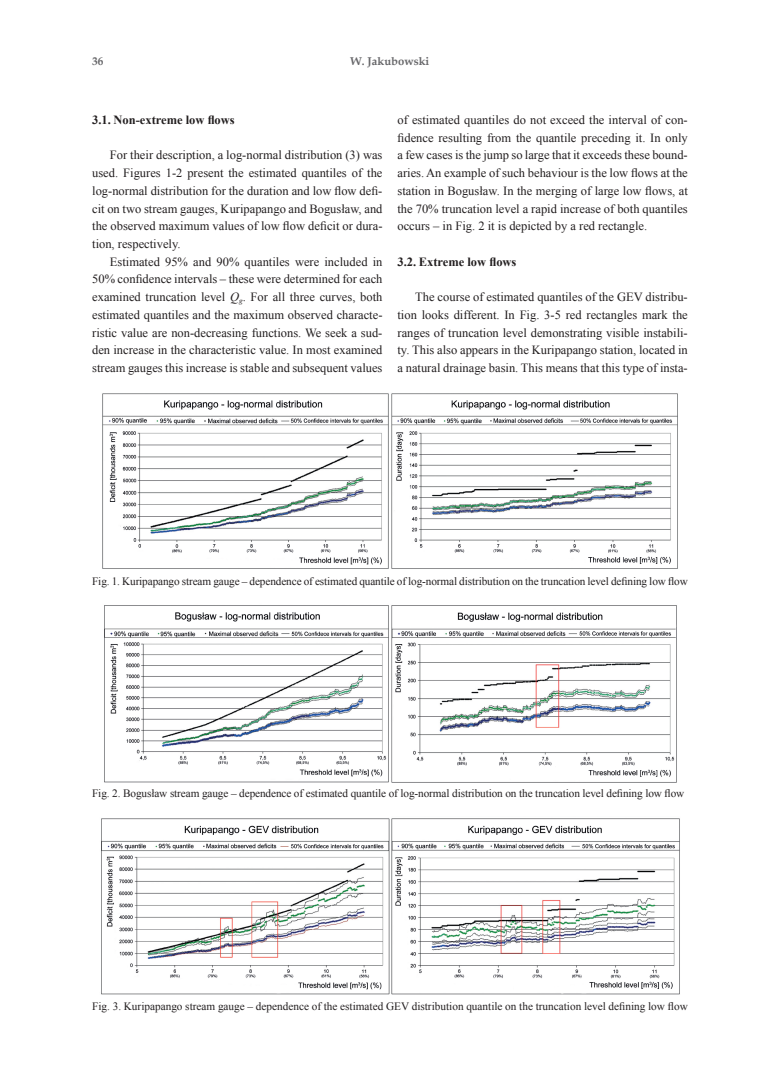
<style>
.page{position:relative;width:780px;height:1088px;background:#fff}
.page>*{position:absolute;margin:0;border:0;box-sizing:border-box;transform-origin:0 0}
.t1{font:12.5px/17.8px "Times New Roman";color:#231f20;text-align:justify}
.t2{font:700 12.5px "Times New Roman";color:#231f20}
.t3{font:11.25px "Times New Roman";letter-spacing:-.01em;color:#231f20}
.t4{font:700 11.25px "Book Antiqua";color:#67676a}
.s1{font-style:italic}
</style>
<div class="page">
<img style="left:102px;top:393px;width:576px;height:176px">
<img style="left:104px;top:605px;width:573px;height:177px">
<img style="left:101px;top:818px;width:579px;height:177px">
<p class="t4" style="left:92px;top:54px;width:13px">36</p>
<p class="t4" style="left:350px;top:54px;width:80px">W. Jakubowski</p>
<p class="t2" style="left:92px;top:111px;width:144px">3.1. Non-extreme low flows</p>
<p class="t1" style="left:92px;top:146px;width:292px;text-indent:18px">For their description, a log-normal distribution (3) was used. Figures 1-2 present the estimated quantiles of the log-normal distribution for the duration and low flow defi&shy;cit on two stream gauges, Kuripapango and Bogusław, and the observed maximum values of low flow deficit or dura&shy;tion, respectively.</p>
<p class="t1" style="left:92px;top:252px;width:292px;text-indent:18px">Estimated 95% and 90% quantiles were included in 50% confidence intervals – these were determined for each examined truncation level <span class="s1">Q</span><sub>g</sub>. For all three curves, both estimated quantiles and the maximum observed characte&shy;ristic value are non-decreasing functions. We seek a sud&shy;den increase in the characteristic value. In most examined stream gauges this increase is stable and subsequent values</p>
<p class="t1" style="left:397px;top:111px;width:292px">of estimated quantiles do not exceed the interval of con&shy;fidence resulting from the quantile preceding it. In only a few cases is the jump so large that it exceeds these bound&shy;aries. An example of such behaviour is the low flows at the station in Bogusław. In the merging of large low flows, at the 70% truncation level a rapid increase of both quantiles occurs – in Fig. 2 it is depicted by a red rectangle.</p>
<p class="t2" style="left:397px;top:253px;width:120px">3.2. Extreme low flows</p>
<p class="t1" style="left:415px;top:288px;width:212px">The course of estimated quantiles of the GEV</p>
<p class="t1" style="left:397px;top:288px;width:292px;text-indent:248px">distribu&shy;tion looks different. In Fig. 3-5 red rectangles mark the ranges of truncation level demonstrating visible instabili&shy;ty. This also appears in the Kuripapango station, located in a natural drainage basin. This means that this type of insta-</p>
<p class="t3" style="left:92px;top:573px;width:597px">Fig. 1. Kuripapango stream gauge – dependence of estimated quantile of log-normal distribution on the truncation level defining low flow</p>
<p class="t3" style="left:92px;top:786px;width:593px">Fig. 2. Bogusław stream gauge – dependence of estimated quantile of log-normal distribution on the truncation level defining low flow</p>
<p class="t3" style="left:92px;top:999px;width:597px">Fig. 3. Kuripapango stream gauge – dependence of the estimated GEV distribution quantile on the truncation level defining low flow</p>
</div>
